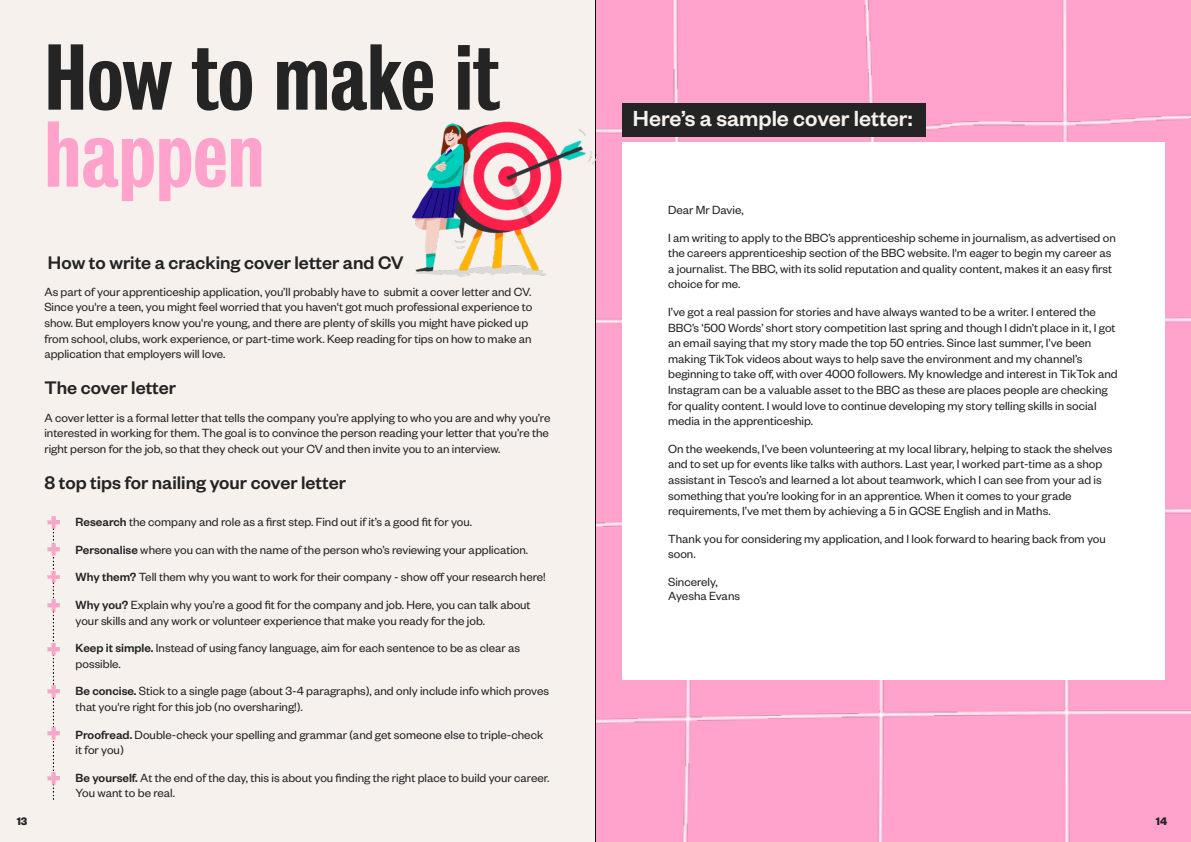
<style>
.page{position:relative;width:1191px;height:842px;background:#fff}
.page>*{position:absolute;margin:0;border:0;box-sizing:border-box;transform-origin:0 0}
.t1{font:500 85px "Bureau Grot Condensed";color:#242424}
.t2{font:500 85px "Bureau Grot Condensed";color:#ffa3cc}
.t3{font:500 24px "Founders Grotesk";color:#f7f1ed}
.t4{font:500 20px "Founders Grotesk";color:#242424}
.t5{font:13px/15.6px "Founders Grotesk";color:#242424}
.t6{font:700 12px "Founders Grotesk";color:#242424}
.s1{font-weight:500}
</style>
<div class="page">
<div style="left:0;top:0;width:595px;height:842px;background:#f7f1ed"></div>
<svg style="left:47px;top:517px;width:12px;height:282px"></svg>
<div style="left:596px;top:0;width:595px;height:842px;background:#ffa3cc"></div>
<div style="left:622px;top:103px;width:304px;height:34px;background:#242424"></div>
<div style="left:622px;top:142px;width:543px;height:537px;background:#fff"></div>
<hr style="left:595px;top:0;width:1px;height:842px;background:#0c0d0c">
<img style="left:412px;top:95px;width:193px;height:208px">
<h1 class="t1" style="left:44px;top:28px;width:457px">How to make it</h1>
<h1 class="t2" style="left:44px;top:105px;width:222px">happen</h1>
<p class="t6" style="left:17px;top:813px;width:12px">13</p>
<h3 class="t4" style="left:48px;top:250px;width:357px">How to write a cracking cover letter and CV</h3>
<p class="t5" style="left:44px;top:283px;width:489px">As part of your apprenticeship application, you’ll probably have to submit a cover letter and CV.<br>Since you're a teen, you might feel worried that you haven't got much professional experience to show. But employers know you're young, and there are plenty of skills you might have picked up from school, clubs, work experience, or part-time work. Keep reading for tips on how to make an application that employers will love.</p>
<h3 class="t4" style="left:44px;top:375px;width:133px">The cover letter</h3>
<p class="t5" style="left:44px;top:409px;width:507px">A cover letter is a formal letter that tells the company you’re applying to who you are and why you’re interested in working for them. The goal is to convince the person reading your letter that you’re the right person for the job, so that they check out your CV and then invite you to an interview.</p>
<h3 class="t4" style="left:44px;top:470px;width:303px">8 top tips for nailing your cover letter</h3>
<p class="t5" style="left:76px;top:508px;width:471px;line-height:27.6px"><span class="s1">Research</span> the company and role as a first step. Find out if it’s a good fit for you.<br><span class="s1">Personalise</span> where you can with the name of the person who’s reviewing your application.<br><span class="s1">Why them?</span> Tell them why you want to work for their company - show offyour research here!<br><span class="s1">Why you?</span> Explain why you’re a good fit for the company and job. Here, you can talk about</p>
<p class="t5" style="left:76px;top:606px;width:446px;line-height:27.6px">your skills and any work or volunteer experience that make you ready for the job.<br><span class="s1">Keep it simple.</span> Instead of using fancy language, aim for each sentence to be as clear as</p>
<p class="t5" style="left:76px;top:649px;width:475px;line-height:27.6px">possible.<br><span class="s1">Be concise.</span> Stick to a single page (about 3-4 paragraphs), and only include info which proves</p>
<p class="t5" style="left:76px;top:692px;width:469px;line-height:27.6px">that you're right for this job (no oversharing!).<br><span class="s1">Proofread.</span> Double-check your spelling and grammar (and get someone else to triple-check</p>
<p class="t5" style="left:76px;top:736px;width:475px;line-height:27.6px">it for you)<br><span class="s1">Be yourself.</span> At the end of the day, this is about you finding the right place to build your career.</p>
<p class="t5" style="left:76px;top:785px;width:101px">You want to be real.</p>
<h2 class="t3" style="left:633px;top:103px;width:281px">Here’s a sample cover letter:</h2>
<p class="t5" style="left:668px;top:195px;width:449px;line-height:27.6px">Dear Mr Davie,<br>I am writing to apply to the BBC’s apprenticeship scheme in journalism, as advertised on</p>
<p class="t5" style="left:668px;top:245px;width:445px;text-align:justify">the careers apprenticeship section of the BBC website. I'm eager to begin my career as a journalist. The BBC, with its solid reputation and quality content, makes it an easy first choice for me.</p>
<p class="t5" style="left:668px;top:303px;width:451px">I’ve got a real passion for stories and have always wanted to be a writer. I entered the BBC’s ‘500 Words’ short story competition last spring and though I didn’t place in it, I got an email saying that my story made the top 50 entries. Since last summer, I’ve been making TikTok videos about ways to help save the environment and my channel’s beginning to take off, with over 4000 followers. My knowledge and interest in TikTok and Instagram can be a valuable asset to the BBC as these are places people are checking for quality content. I would love to continue developing my story telling skills in social media in the apprenticeship.</p>
<p class="t5" style="left:668px;top:440px;width:446px">On the weekends, I’ve been volunteering at my local library, helping to stack the shelves and to set up for events like talks with authors. Last year, I worked part-time as a shop assistant in Tesco’s and learned a lot about teamwork, which I can see from your ad is something that you’re looking for in an apprentice. When it comes to your grade requirements, I’ve met them by achieving a 5 in GCSE English and in Maths.</p>
<p class="t5" style="left:668px;top:530px;width:439px">Thank you for considering my application, and I look forward to hearing back from you soon.</p>
<p class="t5" style="left:668px;top:574px;width:73px;line-height:14px">Sincerely,<br>Ayesha Evans</p>
<p class="t6" style="left:1155px;top:813px;width:13px">14</p>
</div>
